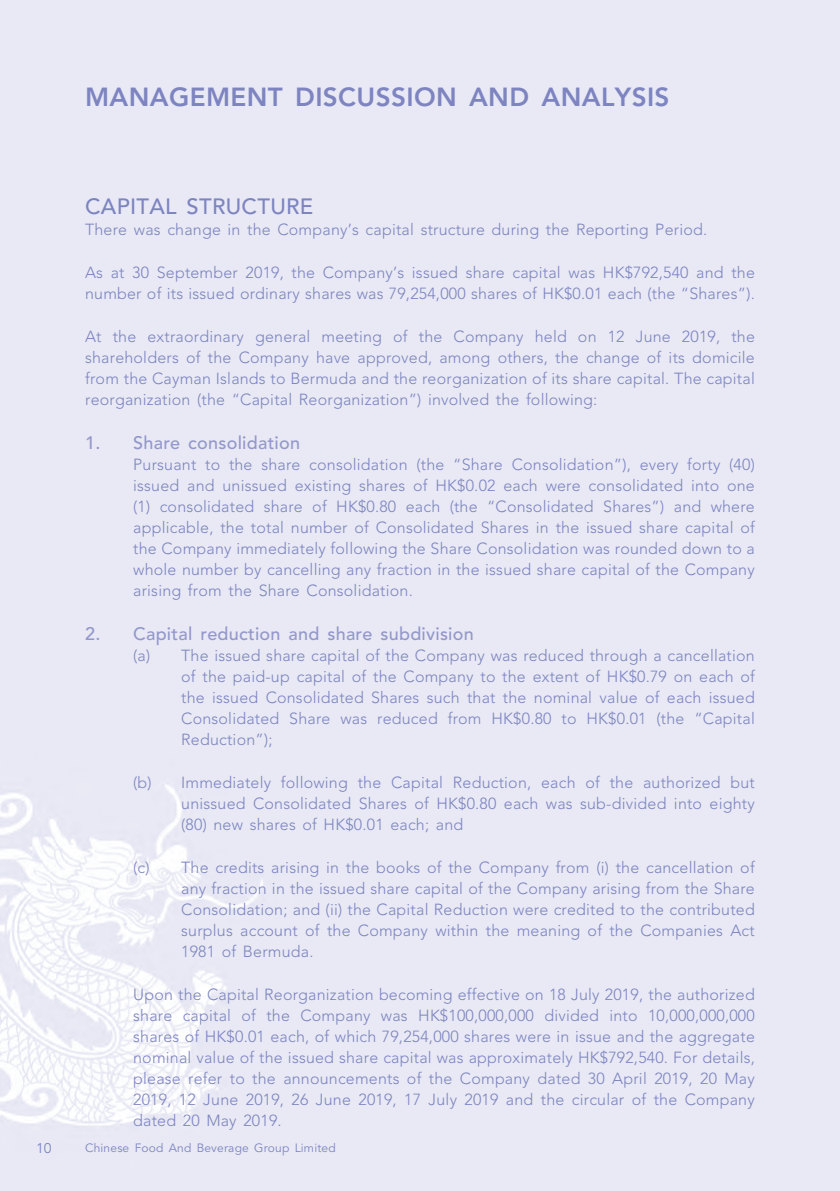
<style>
.page{position:relative;width:840px;height:1191px;background:#fff}
.page>*{position:absolute;margin:0;border:0;box-sizing:border-box;transform-origin:0 0}
.t1{font:800 26px "Avenir LT Std";letter-spacing:.015em;color:#7d84c0}
._03_H1{font:500 22px "Avenir LT Std";letter-spacing:.015em;color:#7d84c0}
._04___H2{font:500 18px "Avenir LT Std";letter-spacing:.015em;color:#9397cb}
._12___P2{font:300 16px/21px "Avenir LT Std";letter-spacing:.015em;color:#7d84c0;text-align:justify}
._08____IN2{font:300 16px/21px "Avenir LT Std";letter-spacing:.015em;color:#7d84c0;text-align:justify}
._11_P0{font:300 16px/21px "Avenir LT Std";letter-spacing:.015em;color:#7d84c0}
.t2{font:14px "Avenir LT Std";color:#7d84c0}
.t3{font:12px "Avenir LT Std";letter-spacing:.015em;color:#7d84c0}
</style>
<div class="page">
<h1 class="t1" style="left:85px;top:82px;width:585px">MANAGEMENT DISCUSSION AND ANALYSIS</h1>
<p class="_03_H1" style="left:85px;top:194px;width:230px">CAPITAL STRUCTURE</p>
<p class="_11_P0" style="left:85px;top:219px;width:623px">There was change in the Company’s capital structure during the Reporting Period.</p>
<p class="_11_P0" style="left:85px;top:262px;width:671px">As at 30 September 2019, the Company’s issued share capital was HK$792,540 and the number of its issued ordinary shares was 79,254,000 shares of HK$0.01 each (the “Shares”).</p>
<p class="_11_P0" style="left:85px;top:326px;width:671px;text-align:justify">At the extraordinary general meeting of the Company held on 12 June 2019, the shareholders of the Company have approved, among others, the change of its domicile from the Cayman Islands to Bermuda and the reorganization of its share capital. The capital reorganization (the “Capital Reorganization”) involved the following:</p>
<p class="_04___H2" style="left:85px;top:432px;width:216px">1. Share consolidation</p>
<p class="_12___P2" style="left:133px;top:454px;width:623px">Pursuant to the share consolidation (the “Share Consolidation”), every forty (40) issued and unissued existing shares of HK$0.02 each were consolidated into one (1) consolidated share of HK$0.80 each (the “Consolidated Shares”) and where applicable, the total number of Consolidated Shares in the issued share capital of the Company immediately following the Share Consolidation was rounded down to a whole number by cancelling any fraction in the issued share capital of the Company arising from the Share Consolidation.</p>
<p class="_04___H2" style="left:85px;top:623px;width:390px">2. Capital reduction and share subdivision</p>
<p class="_08____IN2" style="left:181px;top:645px;width:575px;text-indent:-48px">(a) The issued share capital of the Company was reduced through a cancellation of the paid-up capital of the Company to the extent of HK$0.79 on each of the issued Consolidated Shares such that the nominal value of each issued Consolidated Share was reduced from HK$0.80 to HK$0.01 (the “Capital Reduction”);</p>
<p class="_08____IN2" style="left:181px;top:772px;width:575px;text-indent:-48px">(b) Immediately following the Capital Reduction, each of the authorized but unissued Consolidated Shares of HK$0.80 each was sub-divided into eighty (80) new shares of HK$0.01 each; and</p>
<p class="_08____IN2" style="left:181px;top:857px;width:574px;text-indent:-48px">(c) The credits arising in the books of the Company from (i) the cancellation of any fraction in the issued share capital of the Company arising from the Share Consolidation; and (ii) the Capital Reduction were credited to the contributed surplus account of the Company within the meaning of the Companies Act 1981 of Bermuda.</p>
<p class="_12___P2" style="left:133px;top:984px;width:623px">Upon the Capital Reorganization becoming effective on 18 July 2019, the authorized share capital of the Company was HK$100,000,000 divided into 10,000,000,000 shares of HK$0.01 each, of which 79,254,000 shares were in issue and the aggregate nominal value of the issued share capital was approximately HK$792,540. For details, please refer to the announcements of the Company dated 30 April 2019, 20 May 2019, 12 June 2019, 26 June 2019, 17 July 2019 and the circular of the Company dated 20 May 2019.</p>
<p class="t2" style="left:36px;top:1140px;width:17px">10</p>
<p class="t3" style="left:85px;top:1141px;width:252px">Chinese Food And Beverage Group Limited</p>
</div>
